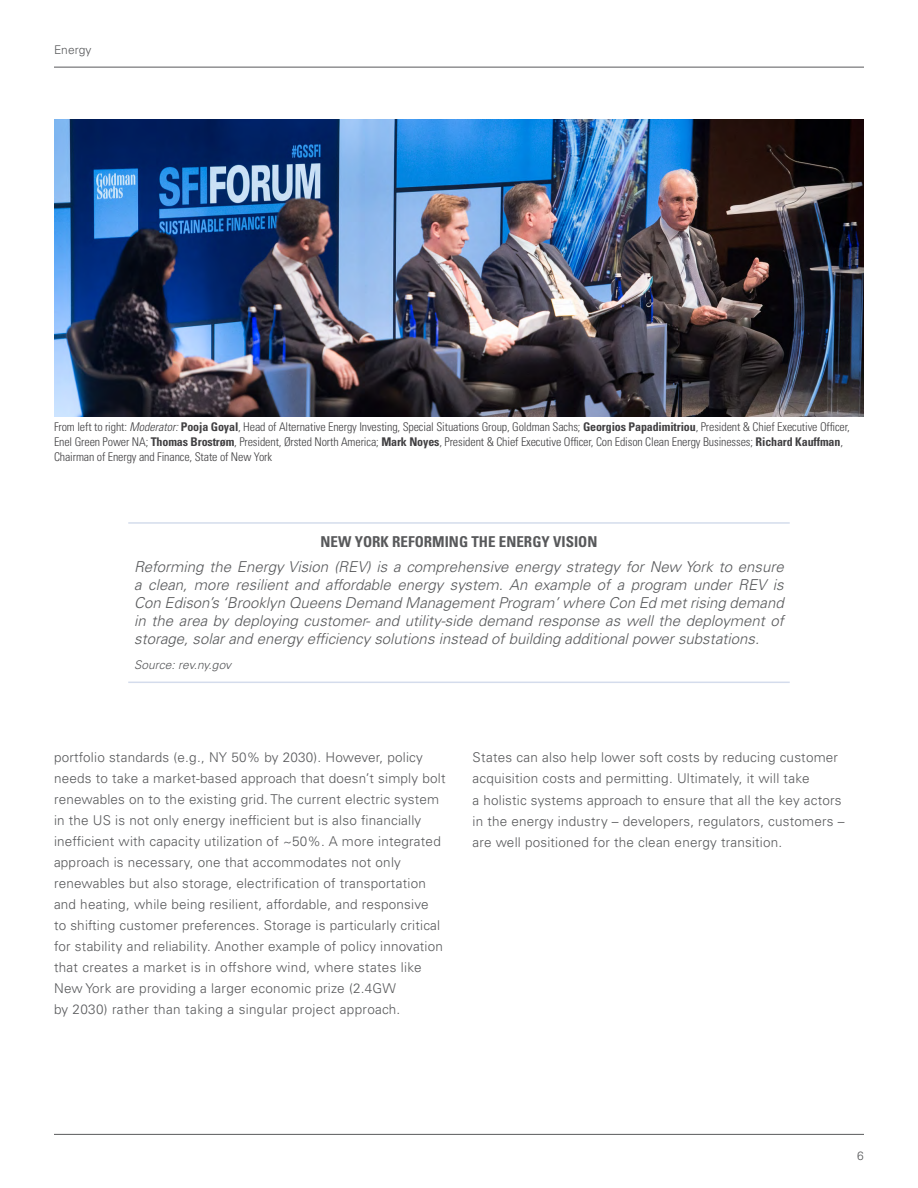
<style>
.page{position:relative;width:918px;height:1188px;background:#fff}
.page>*{position:absolute;margin:0;border:0;box-sizing:border-box;transform-origin:0 0}
.t1{font:italic 300 15px/18px "Univers LT Std";color:#58595b;text-align:justify}
.t2{font:700 condensed 15px "Univers LT Std";color:#58595b}
.t3{font:300 13.5px/21px "Univers LT Std";letter-spacing:.015em;color:#58595b}
.t4{font:300 condensed 12px/15px "Univers LT Std";letter-spacing:-.01em;color:#414042}
.t5{font:italic 300 12px "Univers LT Std";color:#58595b}
.t6{font:300 12px "Univers LT Std";color:#58595b}
.s1{font-style:italic}
.s2{font-weight:700}
</style>
<div class="page">
<hr style="left:54px;top:67px;width:810px;height:1px;background:#58595b">
<hr style="left:54px;top:1134px;width:810px;height:1px;background:#58595b">
<img style="left:54px;top:119px;width:810px;height:297px">
<hr style="left:128px;top:522px;width:662px;height:2px;background:#d4dcec">
<hr style="left:128px;top:682px;width:662px;height:1px;background:#d4dcec">
<p class="t6" style="left:54px;top:43px;width:39px">Energy</p>
<p class="t4" style="left:54px;top:419px;width:797px">From left to right: <span class="s1">Moderator:</span> <span class="s2">Pooja Goyal</span>, Head of Alternative Energy Investing, Special Situations Group, Goldman Sachs; <span class="s2">Georgios Papadimitriou</span>, President &amp; Chief Executive Officer,<br>Enel Green Power NA; <span class="s2">Thomas Brostrøm</span>, President, Ørsted North America; <span class="s2">Mark Noyes</span>, President &amp; Chief Executive Officer, Con Edison Clean Energy Businesses; <span class="s2">Richard Kauffman</span>,<br>Chairman of Energy and Finance, State of New York</p>
<p class="t2" style="left:321px;top:533px;width:278px">NEW YORK REFORMING THE ENERGY VISION</p>
<p class="t1" style="left:134px;top:558px;width:651px">Reforming the Energy Vision (REV) is a comprehensive energy strategy for New York to ensure a clean, more resilient and affordable energy system. An example of a program under REV is Con Edison’s ‘Brooklyn Queens Demand Management Program’ where Con Ed met rising demand in the area by deploying customer- and utility-side demand response as well the deployment of storage, solar and energy efficiency solutions instead of building additional power substations.</p>
<p class="t5" style="left:134px;top:657px;width:98px">Source: rev.ny.gov</p>
<p class="t3" style="left:54px;top:747px;width:393px">portfolio standards (e.g., NY 50% by 2030). However, policy needs to take a market-based approach that doesn’t simply bolt renewables on to the existing grid. The current electric system in the US is not only energy inefficient but is also financially inefficient with capacity utilization of ~50%. A more integrated approach is necessary, one that accommodates not only renewables but also storage, electrification of transportation and heating, while being resilient, affordable, and responsive<br>to shifting customer preferences. Storage is particularly critical for stability and reliability. Another example of policy innovation that creates a market is in offshore wind, where states like New York are providing a larger economic prize (2.4GW<br>by 2030) rather than taking a singular project approach.</p>
<p class="t3" style="left:472px;top:747px;width:374px">States can also help lower soft costs by reducing customer acquisition costs and permitting. Ultimately, it will take<br>a holistic systems approach to ensure that all the key actors in the energy industry – developers, regulators, customers – are well positioned for the clean energy transition.</p>
<p class="t6" style="left:857px;top:1148px;width:8px">6</p>
</div>
